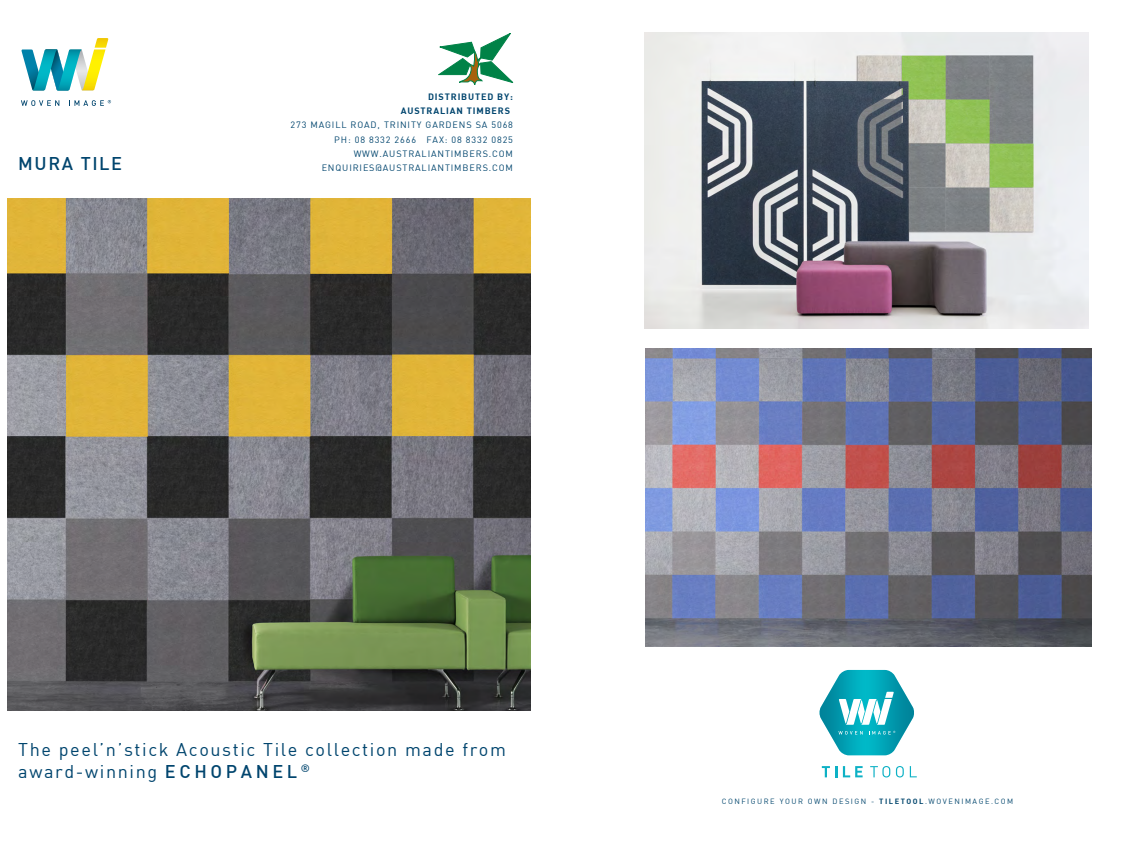
<style>
.page{position:relative;width:1134px;height:842px;background:#fff}
.page>*{position:absolute;margin:0;border:0;box-sizing:border-box;transform-origin:0 0}
.t1{font:18.1px/21.7px "DIN";letter-spacing:.09em;color:#01456e}
.t2{font:500 18.1px "DIN";letter-spacing:.09em;color:#01456e}
.t3{font:9.1px/14.2px "DIN";letter-spacing:.095em;color:#01456e;text-align:right}
.t4{font:9.1px/14.2px "DIN Bold";letter-spacing:.095em;color:#01456e}
.t5{font:7.5px "DIN";letter-spacing:.2em;color:#03476e}
.s1{font-weight:500}
.s2{font-family:"DIN Bold"}
</style>
<div class="page">
<svg style="left:21px;top:38px;width:88px;height:52px"></svg>
<svg style="left:21px;top:100px;width:38px;height:6px"></svg>
<svg style="left:69px;top:100px;width:42px;height:6px"></svg>
<img style="left:7px;top:198px;width:523px;height:512px">
<svg style="left:822px;top:766px;width:15px;height:11px"></svg>
<svg style="left:843px;top:766px;width:20px;height:11px"></svg>
<svg style="left:870px;top:766px;width:20px;height:11px"></svg>
<svg style="left:896px;top:766px;width:8px;height:11px"></svg>
<svg style="left:910px;top:766px;width:7px;height:11px"></svg>
<svg style="left:819px;top:670px;width:95px;height:85px"></svg>
<img style="left:644px;top:32px;width:445px;height:297px">
<img style="left:645px;top:349px;width:447px;height:297px">
<svg style="left:438px;top:33px;width:75px;height:52px"></svg>
<h1 class="t2" style="left:18px;top:152px;width:105px">MURA TILE</h1>
<p class="t4" style="left:401px;top:89px;width:114px;text-indent:27px">DISTRIBUTED BY:<br>AUSTRALIAN TIMBERS</p>
<p class="t3" style="left:291px;top:118px;width:224px">273 MAGILL ROAD, TRINITY GARDENS SA 5068<br>PH: 08 8332 2666 FAX: 08 8332 0825<br>WWW.AUSTRALIANTIMBERS.COM ENQUIRIES@AUSTRALIANTIMBERS.COM</p>
<h1 class="t1" style="left:18px;top:738px;width:489px">The peel’n’stick Acoustic Tile collection made from award-winning <span class="s1">ECHOPANEL</span> <sup>®</sup></h1>
<p class="t5" style="left:722px;top:797px;width:293px">CONFIGURE YOUR OWN DESIGN - <span class="s2">TILETOOL</span>.WOVENIMAGE.COM</p>
</div>
